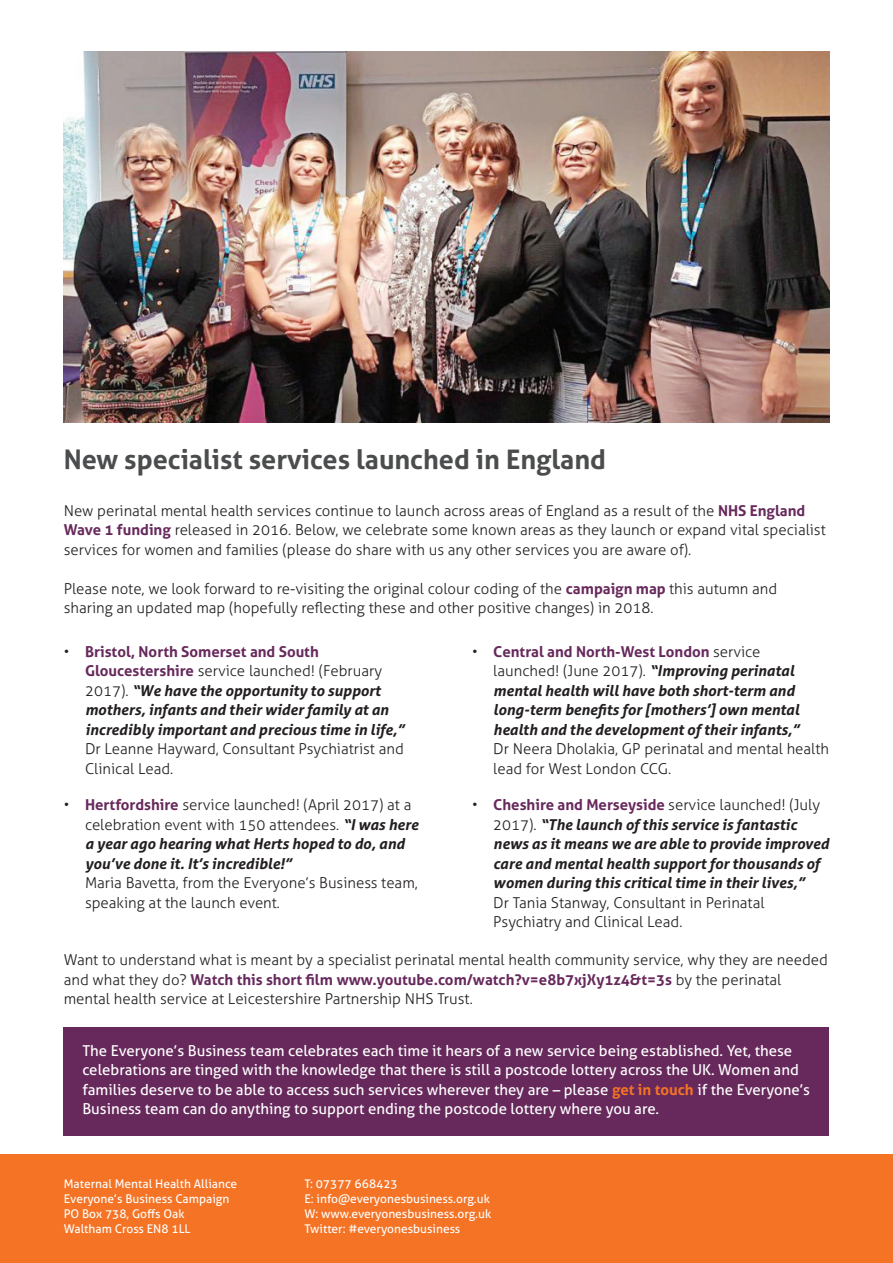
<style>
.page{position:relative;width:893px;height:1263px;background:#fff}
.page>*{position:absolute;margin:0;border:0;box-sizing:border-box;transform-origin:0 0}
.t1{font:700 27px "Aller";color:#4b4c4d}
.t2{font:300 15px/19.5px "Aller";color:#231f20}
.t3{font:italic 700 15px/19.5px "Aller";color:#231f20}
.t4{font:15px/19.5px "Aller";color:#fff}
.t5{font:12px/15px "Aller";color:#fff}
.s1{font-weight:700;color:#67295c}
.s2{font-weight:300;font-style:normal}
.s3{font-style:normal;color:#67295c}
.s4{font-weight:700;color:#f47325}
</style>
<div class="page">
<div style="left:64px;top:1027px;width:765px;height:108px;background:#67295c"></div>
<div style="left:0;top:1155px;width:893px;height:108px;background:#f47325"></div>
<img style="left:64px;top:52px;width:765px;height:370px">
<h1 class="t1" style="left:64px;top:443px;width:544px">New specialist services launched in England</h1>
<p class="t2" style="left:64px;top:501px;width:763px">New perinatal mental health services continue to launch across areas of England as a result of the <span class="s1">NHS England<br>Wave 1 funding</span> released in 2016. Below, we celebrate some known areas as they launch or expand vital specialist services for women and families (please do share with us any other services you are aware of).</p>
<p class="t2" style="left:64px;top:579px;width:715px">Please note, we look forward to re-visiting the original colour coding of the <span class="s1">campaign map</span> this autumn and sharing an updated map (hopefully reflecting these and other positive changes) in 2018.</p>
<p class="t3" style="left:85px;top:641px;width:321px;text-indent:-21px"><span class="s2">•</span> <span class="s3">Bristol, North Somerset and South Gloucestershire</span> <span class="s2">service launched! (February 2017).</span> “We have the opportunity to support mothers, infants and their wider family at an incredibly important and precious time in life,”</p>
<p class="t2" style="left:85px;top:739px;width:320px">Dr Leanne Hayward, Consultant Psychiatrist and<br>Clinical Lead.</p>
<p class="t3" style="left:85px;top:795px;width:335px;text-indent:-21px"><span class="s2">•</span> <span class="s3">Hertfordshire</span> <span class="s2">service launched! (April 2017) at a celebration event with 150 attendees.</span> “I was here a year ago hearing what Herts hoped to do, and you’ve done it. It’s incredible!”</p>
<p class="t2" style="left:85px;top:873px;width:334px">Maria Bavetta, from the Everyone’s Business team, speaking at the launch event.</p>
<p class="t3" style="left:493px;top:641px;width:308px;text-indent:-21px"><span class="s2">•</span> <span class="s3">Central and North-West London</span> <span class="s2">service launched! (June 2017).</span> “Improving perinatal mental health will have both short-term and long-term benefits for [mothers’] own mental health and the development of their infants,”</p>
<p class="t2" style="left:493px;top:739px;width:337px">Dr Neera Dholakia, GP perinatal and mental health lead for West London CCG.</p>
<p class="t3" style="left:493px;top:795px;width:337px;text-indent:-21px"><span class="s2">•</span> <span class="s3">Cheshire and Merseyside</span> <span class="s2">service launched! (July 2017).</span> “The launch of this service is fantastic news as it means we are able to provide improved care and mental health support for thousands of women during this critical time in their lives,”</p>
<p class="t2" style="left:493px;top:892px;width:273px">Dr Tania Stanway, Consultant in Perinatal<br>Psychiatry and Clinical Lead.</p>
<p class="t2" style="left:64px;top:950px;width:766px">Want to understand what is meant by a specialist perinatal mental health community service, why they are needed and what they do? <span class="s1">Watch this short film www.youtube.com/watch?v=e8b7xjXy1z4&amp;t=3s</span> by the perinatal mental health service at Leicestershire Partnership NHS Trust.</p>
<p class="t4" style="left:82px;top:1041px;width:729px">The Everyone’s Business team celebrates each time it hears of a new service being established. Yet, these celebrations are tinged with the knowledge that there is still a postcode lottery across the UK. Women and families deserve to be able to access such services wherever they are – please <span class="s4">get in touch</span> if the Everyone’s Business team can do anything to support ending the postcode lottery where you are.</p>
<p class="t5" style="left:64px;top:1176px;width:175px">Maternal Mental Health Alliance<br>Everyone’s Business Campaign<br>PO Box 738, Goffs Oak<br>Waltham Cross EN8 1LL</p>
<p class="t5" style="left:304px;top:1176px;width:188px">T: 07377 668423<br>E: info@everyonesbusiness.org.uk<br>W: www.everyonesbusiness.org.uk<br>Twitter: #everyonesbusiness</p>
</div>
